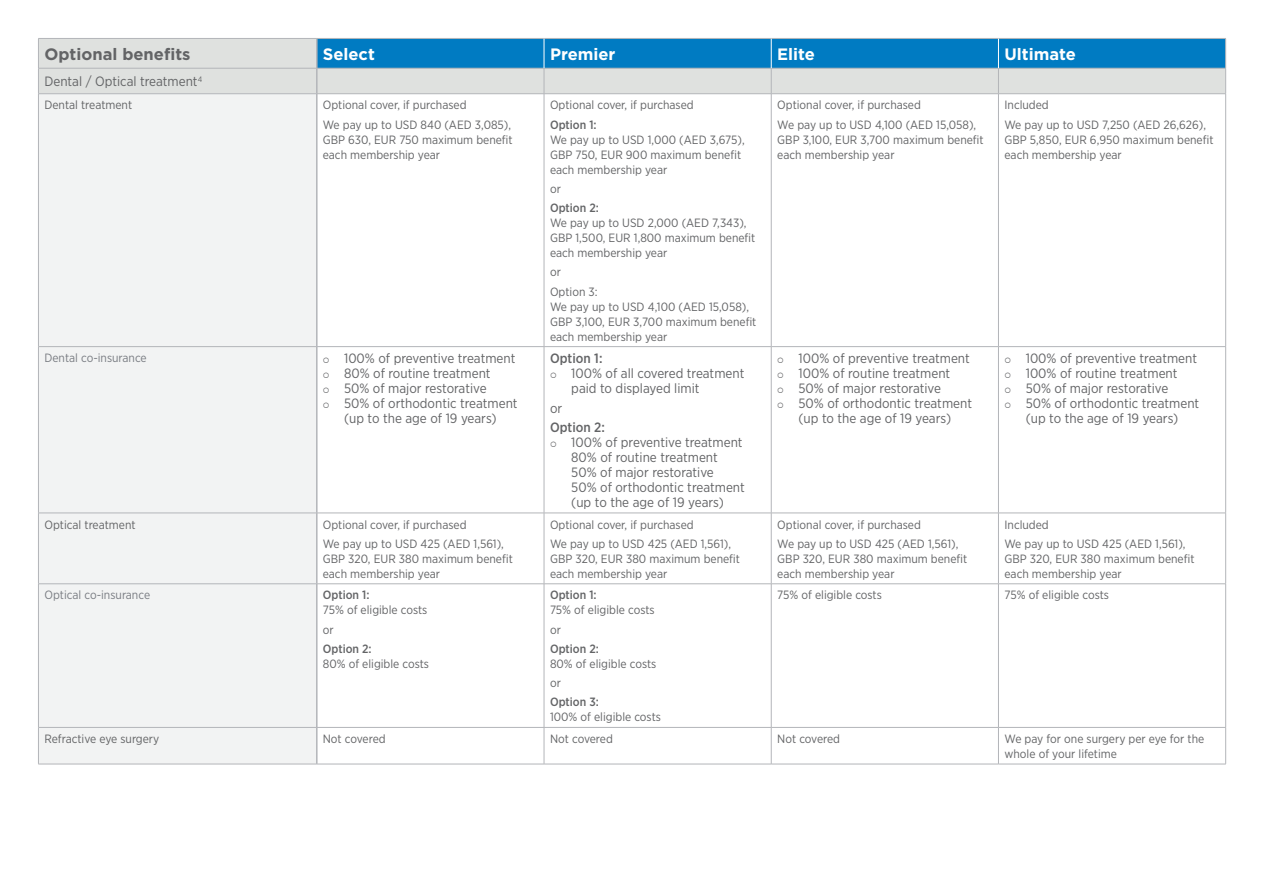
<style>
.page{position:relative;width:1263px;height:893px;background:#fff}
.page>*{position:absolute;margin:0;border:0;box-sizing:border-box;transform-origin:0 0}
.t1{font:700 16.5px "Gotham";color:#fff}
.t2{font:700 16.5px "Gotham";color:#636466}
.t3{font:13.5px/15px "Gotham Narrow";color:#636466}
.t4{font:500 13.5px "Gotham Narrow";color:#636466}
.t5{font:12px/15px "Gotham Narrow";color:#636466}
.t6{font:500 12px "Gotham Narrow";color:#636466}
.t7{font:12px "Gotham Narrow";color:#797c82}
</style>
<div class="page">
<div style="left:39px;top:39px;width:277px;height:54px;background:#dfe1df"></div>
<div style="left:39px;top:94px;width:277px;height:670px;background:#f2f3f3"></div>
<hr style="left:316px;top:68px;width:2px;height:26px;background:#b3b5b9">
<hr style="left:316px;top:94px;width:2px;height:252px;background:#b3b5b9">
<hr style="left:316px;top:347px;width:2px;height:166px;background:#b3b5b9">
<hr style="left:316px;top:513px;width:2px;height:71px;background:#b3b5b9">
<hr style="left:316px;top:584px;width:2px;height:143px;background:#b3b5b9">
<hr style="left:316px;top:728px;width:2px;height:36px;background:#b3b5b9">
<hr style="left:316px;top:39px;width:2px;height:29px;background:#b3b5b9">
<hr style="left:38px;top:38px;width:279px;height:1px;background:#b3b5b9">
<hr style="left:38px;top:68px;width:279px;height:1px;background:#b3b5b9">
<svg style="left:38px;top:39px;width:1px;height:54px"></svg>
<svg style="left:317px;top:38px;width:909px;height:55px;background:#69aace"></svg>
<hr style="left:38px;top:93px;width:279px;height:1px;background:#b3b5b9">
<hr style="left:38px;top:94px;width:1px;height:252px;background:#b3b5b9">
<hr style="left:317px;top:93px;width:227px;height:1px;background:#b3b5b9">
<hr style="left:544px;top:93px;width:227px;height:1px;background:#b3b5b9">
<hr style="left:544px;top:94px;width:1px;height:252px;background:#b3b5b9">
<hr style="left:771px;top:93px;width:227px;height:1px;background:#b3b5b9">
<hr style="left:771px;top:94px;width:1px;height:252px;background:#b3b5b9">
<hr style="left:998px;top:93px;width:228px;height:1px;background:#b3b5b9">
<hr style="left:998px;top:94px;width:1px;height:252px;background:#b3b5b9">
<hr style="left:1225px;top:94px;width:1px;height:252px;background:#b3b5b9">
<hr style="left:38px;top:346px;width:279px;height:1px;background:#b3b5b9">
<hr style="left:38px;top:347px;width:1px;height:166px;background:#b3b5b9">
<hr style="left:317px;top:346px;width:227px;height:1px;background:#b3b5b9">
<hr style="left:544px;top:346px;width:227px;height:1px;background:#b3b5b9">
<hr style="left:544px;top:347px;width:1px;height:166px;background:#b3b5b9">
<hr style="left:771px;top:346px;width:227px;height:1px;background:#b3b5b9">
<hr style="left:771px;top:347px;width:1px;height:166px;background:#b3b5b9">
<hr style="left:998px;top:346px;width:228px;height:1px;background:#b3b5b9">
<hr style="left:998px;top:347px;width:1px;height:166px;background:#b3b5b9">
<hr style="left:1225px;top:347px;width:1px;height:166px;background:#b3b5b9">
<hr style="left:38px;top:513px;width:279px;height:1px;background:#b3b5b9">
<hr style="left:38px;top:513px;width:1px;height:71px;background:#b3b5b9">
<hr style="left:317px;top:513px;width:227px;height:1px;background:#b3b5b9">
<hr style="left:544px;top:513px;width:227px;height:1px;background:#b3b5b9">
<hr style="left:544px;top:513px;width:1px;height:71px;background:#b3b5b9">
<hr style="left:771px;top:513px;width:227px;height:1px;background:#b3b5b9">
<hr style="left:771px;top:513px;width:1px;height:71px;background:#b3b5b9">
<hr style="left:998px;top:513px;width:228px;height:1px;background:#b3b5b9">
<hr style="left:998px;top:513px;width:1px;height:71px;background:#b3b5b9">
<hr style="left:1225px;top:513px;width:1px;height:71px;background:#b3b5b9">
<hr style="left:38px;top:583px;width:279px;height:1px;background:#b3b5b9">
<hr style="left:38px;top:584px;width:1px;height:143px;background:#b3b5b9">
<hr style="left:317px;top:583px;width:227px;height:1px;background:#b3b5b9">
<hr style="left:544px;top:583px;width:227px;height:1px;background:#b3b5b9">
<hr style="left:544px;top:584px;width:1px;height:143px;background:#b3b5b9">
<hr style="left:771px;top:583px;width:227px;height:1px;background:#b3b5b9">
<hr style="left:771px;top:584px;width:1px;height:143px;background:#b3b5b9">
<hr style="left:998px;top:583px;width:228px;height:1px;background:#b3b5b9">
<hr style="left:998px;top:584px;width:1px;height:143px;background:#b3b5b9">
<hr style="left:1225px;top:584px;width:1px;height:143px;background:#b3b5b9">
<hr style="left:38px;top:727px;width:279px;height:1px;background:#b3b5b9">
<hr style="left:38px;top:728px;width:1px;height:36px;background:#b3b5b9">
<hr style="left:317px;top:727px;width:227px;height:1px;background:#b3b5b9">
<hr style="left:544px;top:727px;width:227px;height:1px;background:#b3b5b9">
<hr style="left:544px;top:728px;width:1px;height:36px;background:#b3b5b9">
<hr style="left:771px;top:727px;width:227px;height:1px;background:#b3b5b9">
<hr style="left:771px;top:728px;width:1px;height:36px;background:#b3b5b9">
<hr style="left:998px;top:727px;width:228px;height:1px;background:#b3b5b9">
<hr style="left:998px;top:728px;width:1px;height:36px;background:#b3b5b9">
<hr style="left:1225px;top:728px;width:1px;height:36px;background:#b3b5b9">
<hr style="left:38px;top:764px;width:279px;height:1px;background:#b3b5b9">
<hr style="left:317px;top:764px;width:227px;height:1px;background:#b3b5b9">
<hr style="left:544px;top:764px;width:227px;height:1px;background:#b3b5b9">
<hr style="left:771px;top:764px;width:227px;height:1px;background:#b3b5b9">
<hr style="left:998px;top:764px;width:228px;height:1px;background:#b3b5b9">
<h1 class="t2" style="left:44px;top:43px;width:147px">Optional benefits</h1>
<h1 class="t1" style="left:323px;top:43px;width:54px">Select</h1>
<h1 class="t1" style="left:550px;top:43px;width:67px">Premier</h1>
<h1 class="t1" style="left:777px;top:43px;width:39px">Elite</h1>
<h1 class="t1" style="left:1004px;top:43px;width:73px">Ultimate</h1>
<p class="t3" style="left:44px;top:74px;width:159px">Dental / Optical treatment<sup>4</sup></p>
<p class="t5" style="left:44px;top:97px;width:89px">Dental treatment</p>
<p class="t5" style="left:323px;top:95px;width:190px;line-height:19.2px">Optional cover, if purchased<br>We pay up to USD 840 (AED 3,085),</p>
<p class="t5" style="left:323px;top:132px;width:191px">GBP 630, EUR 750 maximum benefit each membership year</p>
<p class="t5" style="left:777px;top:95px;width:201px;line-height:19.2px">Optional cover, if purchased<br>We pay up to USD 4,100 (AED 15,058),</p>
<p class="t5" style="left:777px;top:132px;width:208px">GBP 3,100, EUR 3,700 maximum benefit each membership year</p>
<p class="t5" style="left:550px;top:97px;width:145px">Optional cover, if purchased</p>
<p class="t6" style="left:550px;top:117px;width:48px">Option 1:</p>
<p class="t5" style="left:550px;top:132px;width:196px">We pay up to USD 1,000 (AED 3,675),<br>GBP 750, EUR 900 maximum benefit each membership year</p>
<p class="t5" style="left:550px;top:181px;width:12px">or</p>
<p class="t6" style="left:550px;top:200px;width:50px">Option 2:</p>
<p class="t5" style="left:550px;top:215px;width:207px">We pay up to USD 2,000 (AED 7,343),<br>GBP 1,500, EUR 1,800 maximum benefit each membership year</p>
<p class="t5" style="left:550px;top:262px;width:49px;line-height:19.2px">or<br>Option 3:</p>
<p class="t5" style="left:550px;top:299px;width:208px">We pay up to USD 4,100 (AED 15,058),<br>GBP 3,100, EUR 3,700 maximum benefit each membership year</p>
<p class="t5" style="left:1004px;top:95px;width:203px;line-height:19.2px">Included<br>We pay up to USD 7,250 (AED 26,626),</p>
<p class="t5" style="left:1004px;top:132px;width:211px">GBP 5,850, EUR 6,950 maximum benefit each membership year</p>
<p class="t7" style="left:44px;top:350px;width:104px">Dental co-insurance</p>
<p class="t3" style="left:344px;top:351px;width:175px">100% of preventive treatment<br>80% of routine treatment<br>50% of major restorative<br>50% of orthodontic treatment (up to the age of 19 years)</p>
<p class="t4" style="left:550px;top:350px;width:54px">Option 1:</p>
<p class="t3" style="left:571px;top:366px;width:175px">100% of all covered treatment paid to displayed limit</p>
<p class="t3" style="left:550px;top:400px;width:14px">or</p>
<p class="t4" style="left:550px;top:419px;width:56px">Option 2:</p>
<p class="t3" style="left:571px;top:434px;width:175px">100% of preventive treatment<br>80% of routine treatment<br>50% of major restorative<br>50% of orthodontic treatment (up to the age of 19 years)</p>
<p class="t5" style="left:44px;top:517px;width:93px">Optical treatment</p>
<p class="t5" style="left:323px;top:514px;width:183px;line-height:19.2px">Optional cover, if purchased<br>We pay up to USD 425 (AED 1,561),</p>
<p class="t5" style="left:323px;top:551px;width:192px">GBP 320, EUR 380 maximum benefit each membership year</p>
<p class="t7" style="left:44px;top:588px;width:107px">Optical co-insurance</p>
<p class="t6" style="left:323px;top:588px;width:48px">Option 1:</p>
<p class="t5" style="left:323px;top:600px;width:106px;line-height:19.2px">75% of eligible costs or</p>
<p class="t6" style="left:323px;top:641px;width:50px">Option 2:</p>
<p class="t5" style="left:323px;top:656px;width:108px">80% of eligible costs</p>
<p class="t5" style="left:550px;top:514px;width:183px;line-height:19.2px">Optional cover, if purchased<br>We pay up to USD 425 (AED 1,561),</p>
<p class="t5" style="left:550px;top:551px;width:192px">GBP 320, EUR 380 maximum benefit each membership year</p>
<p class="t6" style="left:550px;top:588px;width:48px">Option 1:</p>
<p class="t5" style="left:550px;top:600px;width:106px;line-height:19.2px">75% of eligible costs or</p>
<p class="t6" style="left:550px;top:641px;width:50px">Option 2:</p>
<p class="t5" style="left:550px;top:654px;width:108px;line-height:19.2px">80% of eligible costs or</p>
<p class="t6" style="left:550px;top:695px;width:50px">Option 3:</p>
<p class="t5" style="left:550px;top:709px;width:112px">100% of eligible costs</p>
<p class="t3" style="left:798px;top:351px;width:175px">100% of preventive treatment<br>100% of routine treatment<br>50% of major restorative<br>50% of orthodontic treatment (up to the age of 19 years)</p>
<p class="t3" style="left:1026px;top:351px;width:175px">100% of preventive treatment<br>100% of routine treatment<br>50% of major restorative<br>50% of orthodontic treatment (up to the age of 19 years)</p>
<p class="t5" style="left:777px;top:514px;width:183px;line-height:19.2px">Optional cover, if purchased<br>We pay up to USD 425 (AED 1,561),</p>
<p class="t5" style="left:777px;top:551px;width:192px">GBP 320, EUR 380 maximum benefit each membership year</p>
<p class="t5" style="left:1004px;top:514px;width:183px;line-height:19.2px">Included<br>We pay up to USD 425 (AED 1,561),</p>
<p class="t5" style="left:1004px;top:551px;width:192px">GBP 320, EUR 380 maximum benefit each membership year</p>
<p class="t5" style="left:777px;top:587px;width:106px">75% of eligible costs</p>
<p class="t5" style="left:1004px;top:587px;width:106px">75% of eligible costs</p>
<p class="t5" style="left:44px;top:731px;width:116px">Refractive eye surgery</p>
<p class="t5" style="left:323px;top:731px;width:64px">Not covered</p>
<p class="t5" style="left:550px;top:731px;width:64px">Not covered</p>
<p class="t5" style="left:777px;top:731px;width:64px">Not covered</p>
<p class="t5" style="left:1004px;top:731px;width:201px">We pay for one surgery per eye for the whole of your lifetime</p>
</div>
